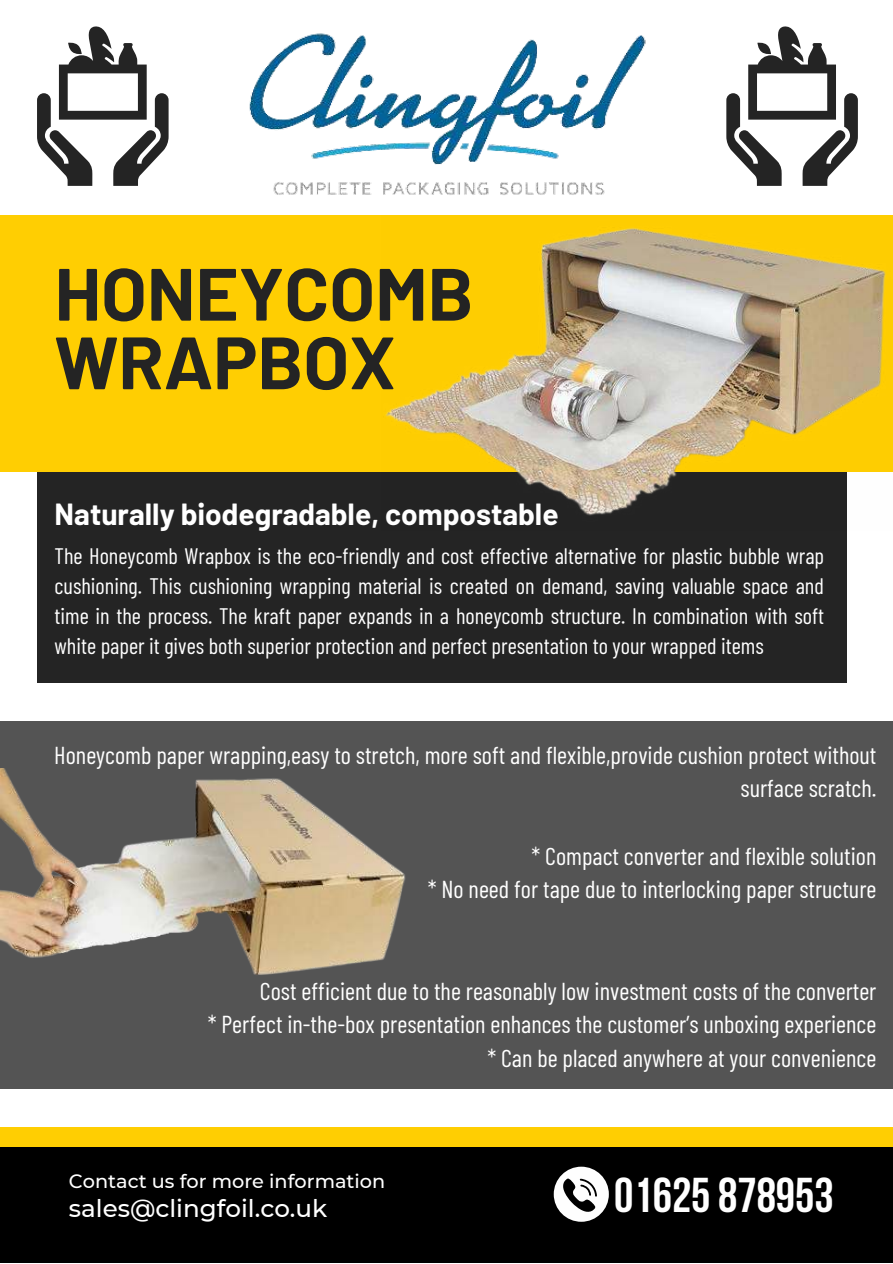
<style>
.page{position:relative;width:893px;height:1264px;background:#fff}
.page>*{position:absolute;margin:0;border:0;box-sizing:border-box;transform-origin:0 0}
.t1{font:700 73.8px/68.6px "Barlow";color:#242424}
.t2{font:700 48.6px "Bebas Neue";color:#fefefe}
.t3{font:700 29.85px "Barlow";color:#fff}
.t4{font:500 24.6px "Montserrat";color:#fff}
.t5{font:24.45px/33.8px "Barlow Condensed";color:#fff;text-align:right}
.t6{font:22.35px/30px "Barlow Condensed";color:#fff;text-align:justify}
.t7{font:500 19.2px "Montserrat";color:#fff}
</style>
<div class="page">
<div style="left:37px;top:427px;width:809px;height:256px;background:#242424"></div>
<div style="left:0;top:215px;width:892px;height:256px;background:#ffce02"></div>
<div style="left:0;top:1127px;width:892px;height:117px;background:#ffce02"></div>
<svg style="left:37px;top:26px;width:131px;height:160px"></svg>
<img style="left:382px;top:227px;width:510px;height:303px">
<img style="left:249px;top:33px;width:397px;height:162px">
<svg style="left:726px;top:26px;width:131px;height:160px"></svg>
<div style="left:0;top:1146px;width:892px;height:116px;background:#000"></div>
<svg style="left:553px;top:1166px;width:55px;height:55px"></svg>
<div style="left:0;top:721px;width:892px;height:368px;background:#545454"></div>
<img style="left:0;top:768px;width:406px;height:207px">
<h1 class="t1" style="left:55px;top:259px;width:420px">HONEYCOMB<br>WRAPBOX</h1>
<p class="t3" style="left:55px;top:495px;width:505px">Naturally biodegradable, compostable</p>
<p class="t6" style="left:55px;top:539px;width:771px">The Honeycomb Wrapbox is the eco-friendly and cost effective alternative for plastic bubble wrap cushioning. This cushioning wrapping material is created on demand, saving valuable space and time in the process. The kraft paper expands in a honeycomb structure. In combination with soft white paper it gives both superior protection and perfect presentation to your wrapped items</p>
<p class="t5" style="left:54px;top:736px;width:823px">Honeycomb paper wrapping,easy to stretch, more soft and flexible,provide cushion protect without surface scratch.</p>
<p class="t5" style="left:427px;top:837px;width:450px">* Compact converter and flexible solution<br>* No need for tape due to interlocking paper structure</p>
<p class="t5" style="left:208px;top:972px;width:670px">Cost efficient due to the reasonably low investment costs of the converter<br>* Perfect in-the-box presentation enhances the customer’s unboxing experience * Can be placed anywhere at your convenience</p>
<p class="t7" style="left:69px;top:1167px;width:318px">Contact us for more information</p>
<p class="t4" style="left:69px;top:1191px;width:260px">sales@clingfoil.co.uk</p>
<h2 class="t2" style="left:614px;top:1168px;width:221px">01625 878953</h2>
</div>
